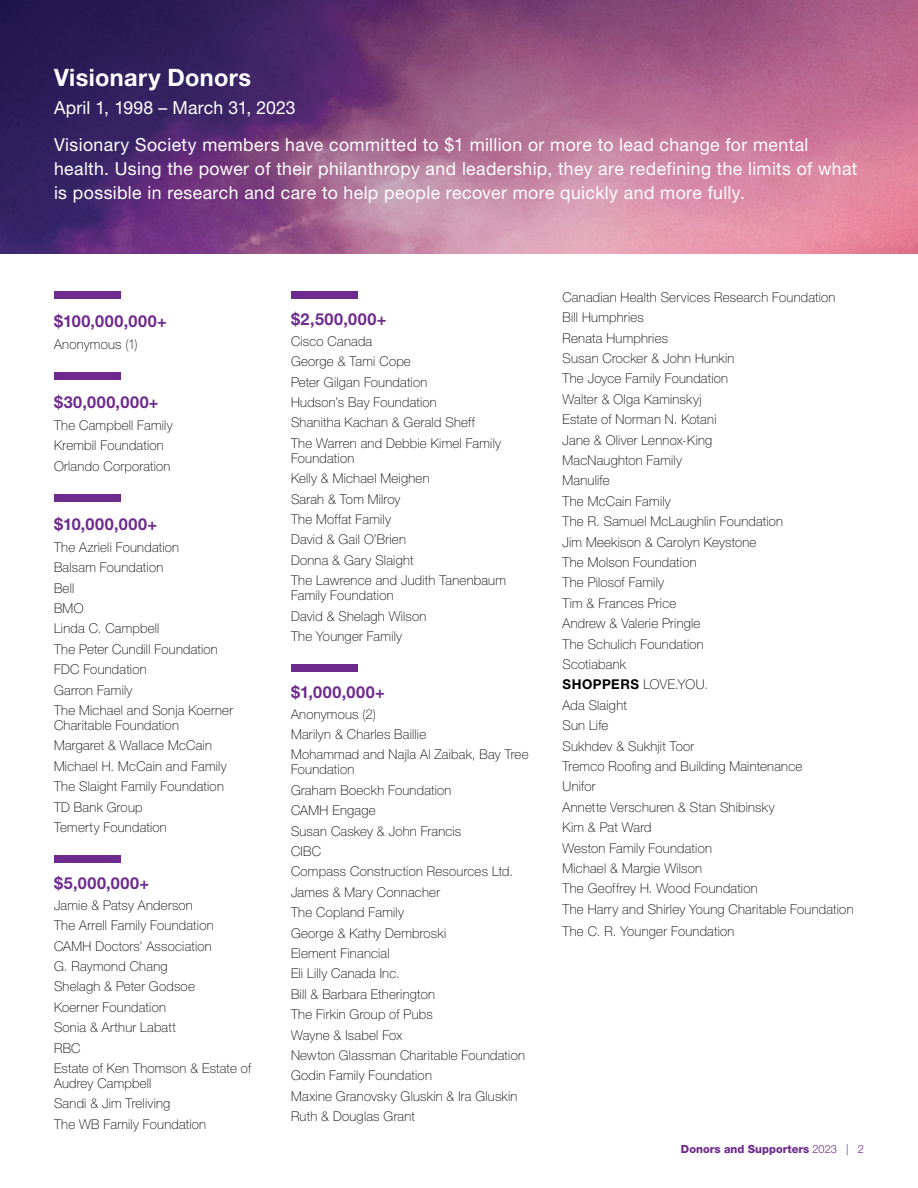
<style>
.page{position:relative;width:918px;height:1188px;background:#fff}
.page>*{position:absolute;margin:0;border:0;box-sizing:border-box;transform-origin:0 0}
.t1{font:700 24px "Helvetica Neue LT Std";letter-spacing:.015em;color:#fff}
.t2{font:18px/37.5px "Helvetica Neue LT Std";letter-spacing:.02em;color:#fff}
.t3{font:700 16.5px "Helvetica Neue LT Std";letter-spacing:.04em;color:#6e2a8d}
.t4{font:100 13.5px/20.4px "Helvetica Neue LT Std";letter-spacing:.02em;color:#000}
.t5{font:800 11.25px "Helvetica Neue LT Std";color:#6e2a8d}
.s1{font-weight:700}
.s2{font-weight:300}
</style>
<div class="page">
<img style="left:0;top:0;width:918px;height:254px">
<div style="left:54px;top:291px;width:66px;height:7px;background:#6e2a8d"></div>
<div style="left:54px;top:372px;width:66px;height:8px;background:#6e2a8d"></div>
<div style="left:54px;top:494px;width:66px;height:8px;background:#6e2a8d"></div>
<div style="left:54px;top:855px;width:66px;height:8px;background:#6e2a8d"></div>
<div style="left:291px;top:291px;width:66px;height:8px;background:#6e2a8d"></div>
<div style="left:291px;top:664px;width:66px;height:8px;background:#6e2a8d"></div>
<h1 class="t1" style="left:54px;top:63px;width:199px">Visionary Donors</h1>
<h2 class="t2" style="left:54px;top:88px;width:756px">April 1, 1998 – March 31, 2023<br>Visionary Society members have committed to $1 million or more to lead change for mental</h2>
<h2 class="t2" style="left:54px;top:157px;width:805px;line-height:24px">health. Using the power of their philanthropy and leadership, they are redefining the limits of what is possible in research and care to help people recover more quickly and more fully.</h2>
<p class="t3" style="left:54px;top:311px;width:114px">$100,000,000+</p>
<p class="t4" style="left:54px;top:334px;width:85px">Anonymous (1)</p>
<p class="t3" style="left:54px;top:392px;width:106px">$30,000,000+</p>
<p class="t4" style="left:54px;top:415px;width:120px">The Campbell Family<br>Krembil Foundation<br>Orlando Corporation</p>
<p class="t3" style="left:54px;top:514px;width:105px">$10,000,000+</p>
<p class="t4" style="left:54px;top:537px;width:181px">The Azrieli Foundation<br>Balsam Foundation<br>Bell<br>BMO<br>Linda C. Campbell<br>The Peter Cundill Foundation<br>FDC Foundation<br>Garron Family<br>The Michael and Sonja Koerner</p>
<p class="t4" style="left:54px;top:715px;width:174px">Charitable Foundation<br>Margaret &amp; Wallace McCain<br>Michael H. McCain and Family<br>The Slaight Family Foundation<br>TD Bank Group<br>Temerty Foundation</p>
<p class="t3" style="left:54px;top:873px;width:97px">$5,000,000+</p>
<p class="t4" style="left:54px;top:895px;width:199px">Jamie &amp; Patsy Anderson<br>The Arrell Family Foundation<br>CAMH Doctors’ Association<br>G. Raymond Chang<br>Shelagh &amp; Peter Godsoe<br>Koerner Foundation<br>Sonia &amp; Arthur Labatt<br>RBC<br>Estate of Ken Thomson &amp; Estate of</p>
<p class="t4" style="left:54px;top:1073px;width:154px">Audrey Campbell<br>Sandi &amp; Jim Treliving<br>The WB Family Foundation</p>
<p class="t3" style="left:291px;top:309px;width:97px">$2,500,000+</p>
<p class="t4" style="left:291px;top:331px;width:212px">Cisco Canada<br>George &amp; Tami Cope<br>Peter Gilgan Foundation<br>Hudson’s Bay Foundation<br>Shanitha Kachan &amp; Gerald Sheff<br>The Warren and Debbie Kimel Family</p>
<p class="t4" style="left:291px;top:448px;width:216px">Foundation<br>Kelly &amp; Michael Meighen<br>Sarah &amp; Tom Milroy<br>The Moffat Family<br>David &amp; Gail O’Brien<br>Donna &amp; Gary Slaight<br>The Lawrence and Judith Tanenbaum</p>
<p class="t4" style="left:291px;top:585px;width:137px">Family Foundation<br>David &amp; Shelagh Wilson<br>The Younger Family</p>
<p class="t3" style="left:291px;top:682px;width:95px">$1,000,000+</p>
<p class="t4" style="left:291px;top:704px;width:239px">Anonymous (2)<br>Marilyn &amp; Charles Baillie<br>Mohammad and Najla Al Zaibak, Bay Tree</p>
<p class="t4" style="left:291px;top:759px;width:235px">Foundation<br>Graham Boeckh Foundation<br>CAMH Engage<br>Susan Caskey &amp; John Francis<br>CIBC<br>Compass Construction Resources Ltd.<br>James &amp; Mary Connacher<br>The Copland Family<br>George &amp; Kathy Dembroski<br>Element Financial<br>Eli Lilly Canada Inc.<br>Bill &amp; Barbara Etherington<br>The Firkin Group of Pubs<br>Wayne &amp; Isabel Fox<br>Newton Glassman Charitable Foundation<br>Godin Family Foundation<br>Maxine Granovsky Gluskin &amp; Ira Gluskin<br>Ruth &amp; Douglas Grant</p>
<p class="t4" style="left:563px;top:287px;width:293px">Canadian Health Services Research Foundation<br>Bill Humphries<br>Renata Humphries<br>Susan Crocker &amp; John Hunkin<br>The Joyce Family Foundation<br>Walter &amp; Olga Kaminskyj<br>Estate of Norman N. Kotani<br>Jane &amp; Oliver Lennox-King<br>MacNaughton Family<br>Manulife<br>The McCain Family<br>The R. Samuel McLaughlin Foundation<br>Jim Meekison &amp; Carolyn Keystone<br>The Molson Foundation<br>The Pilosof Family<br>Tim &amp; Frances Price<br>Andrew &amp; Valerie Pringle<br>The Schulich Foundation<br>Scotiabank<br><span class="s1">SHOPPERS</span> LOVE.YOU.<br>Ada Slaight<br>Sun Life<br>Sukhdev &amp; Sukhjit Toor<br>Tremco Roofing and Building Maintenance<br>Unifor<br>Annette Verschuren &amp; Stan Shibinsky<br>Kim &amp; Pat Ward<br>Weston Family Foundation<br>Michael &amp; Margie Wilson<br>The Geoffrey H. Wood Foundation<br>The Harry and Shirley Young Charitable Foundation</p>
<p class="t4" style="left:563px;top:921px;width:173px">The C. R. Younger Foundation</p>
<p class="t5" style="left:681px;top:1142px;width:185px">Donors and Supporters <span class="s2">2023 | 2</span></p>
</div>
